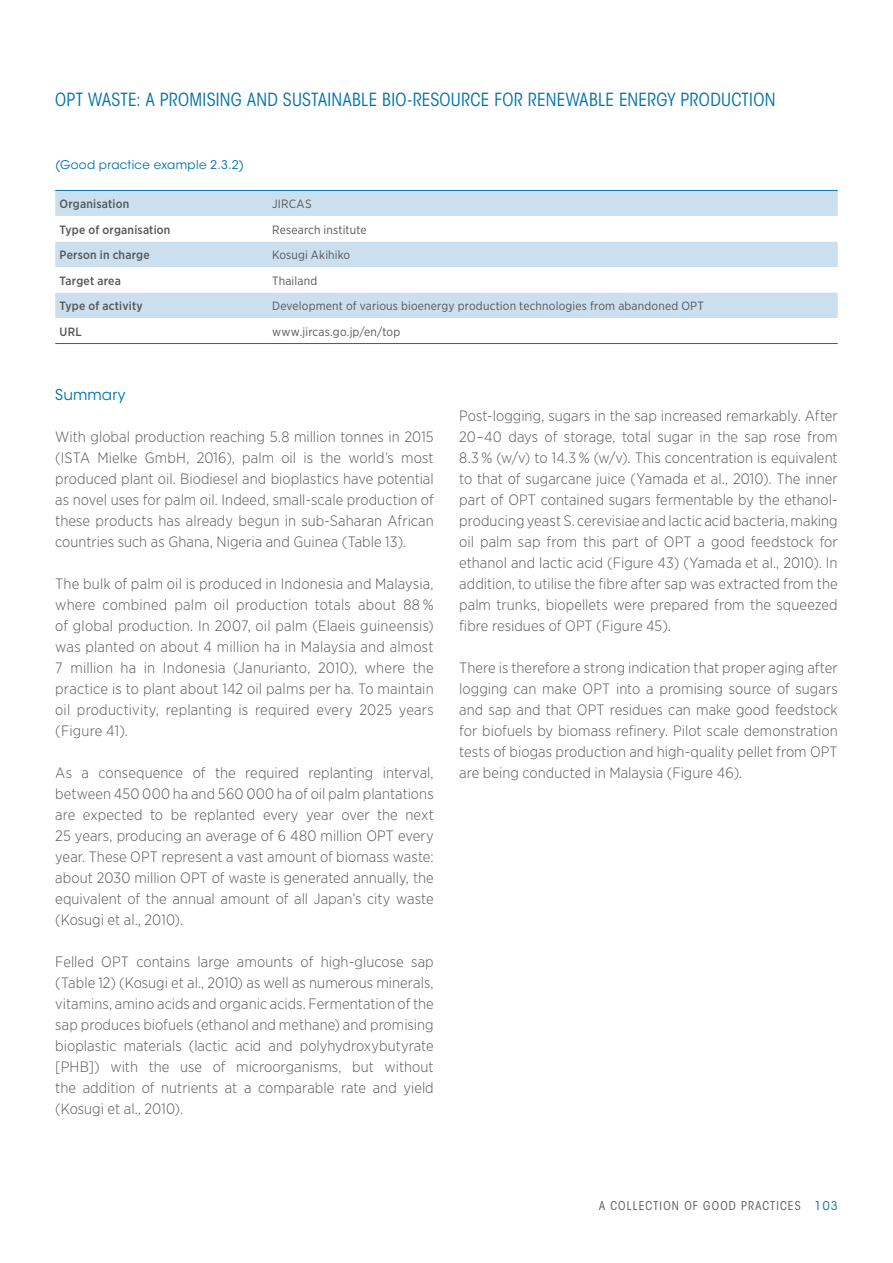
<style>
.page{position:relative;width:893px;height:1263px;background:#fff}
.page>*{position:absolute;margin:0;border:0;box-sizing:border-box;transform-origin:0 0}
.t1{font:condensed 18px "ITC Avant Garde Std";letter-spacing:.015em;color:#0073ab}
.t2{font:300 15px/21px "Gotham Narrow";letter-spacing:.005em;color:#565656;text-align:justify}
.t3{font:15px "ITC Avant Garde Std";letter-spacing:.005em;color:#0073ab}
.t4{font:12px "Gotham Narrow";letter-spacing:.015em;color:#565656}
.t5{font:500 12px "Gotham Narrow";letter-spacing:.015em;color:#565656}
.t6{font:condensed 12px "ITC Avant Garde Std";letter-spacing:.1em;color:#565656}
.t7{font:12px "ITC Avant Garde Std";letter-spacing:.025em;color:#0073ab}
.s1{font-stretch:normal;color:#0073ab}
</style>
<div class="page">
<div style="left:55px;top:191px;width:783px;height:25px;background:#cbdfef"></div>
<svg style="left:55px;top:241px;width:783px;height:77px;fill:#cbdfef"></svg>
<hr style="left:55px;top:190px;width:213px;height:1px;background:#0073ab">
<hr style="left:268px;top:190px;width:570px;height:1px;background:#0073ab">
<hr style="left:55px;top:343px;width:213px;height:1px;background:#0073ab">
<hr style="left:268px;top:343px;width:570px;height:1px;background:#0073ab">
<p class="t1" style="left:55px;top:89px;width:722px">OPT WASTE: A PROMISING AND SUSTAINABLE BIO-RESOURCE FOR RENEWABLE ENERGY PRODUCTION</p>
<p class="t7" style="left:55px;top:157px;width:190px">(Good practice example 2.3.2)</p>
<p class="t5" style="left:60px;top:196px;width:71px">Organisation</p>
<p class="t4" style="left:272px;top:196px;width:41px">JIRCAS</p>
<p class="t5" style="left:60px;top:222px;width:112px">Type of organisation</p>
<p class="t4" style="left:272px;top:222px;width:96px">Research institute</p>
<p class="t5" style="left:60px;top:247px;width:92px">Person in charge</p>
<p class="t4" style="left:272px;top:247px;width:80px">Kosugi Akihiko</p>
<p class="t5" style="left:60px;top:273px;width:63px">Target area</p>
<p class="t4" style="left:272px;top:273px;width:47px">Thailand</p>
<p class="t5" style="left:60px;top:298px;width:85px">Type of activity</p>
<p class="t4" style="left:272px;top:298px;width:433px">Development of various bioenergy production technologies from abandoned OPT</p>
<p class="t5" style="left:60px;top:324px;width:24px">URL</p>
<p class="t4" style="left:272px;top:324px;width:130px">www.jircas.go.jp/en/top</p>
<p class="t3" style="left:55px;top:386px;width:72px">Summary</p>
<p class="t2" style="left:55px;top:426px;width:380px">With global production reaching 5.8 million tonnes in 2015 (ISTA Mielke GmbH, 2016), palm oil is the world’s most produced plant oil. Biodiesel and bioplastics have potential as novel uses for palm oil. Indeed, small-scale production of these products has already begun in sub-Saharan African countries such as Ghana, Nigeria and Guinea (Table 13).</p>
<p class="t2" style="left:55px;top:573px;width:380px">The bulk of palm oil is produced in Indonesia and Malaysia, where combined palm oil production totals about 88 % of global production. In 2007, oil palm (Elaeis guineensis) was planted on about 4 million ha in Malaysia and almost 7 million ha in Indonesia (Janurianto, 2010), where the practice is to plant about 142 oil palms per ha. To maintain oil productivity, replanting is required every 2025 years (Figure 41).</p>
<p class="t2" style="left:55px;top:762px;width:380px">As a consequence of the required replanting interval, between 450 000 ha and 560 000 ha of oil palm plantations are expected to be replanted every year over the next 25 years, producing an average of 6 480 million OPT every year. These OPT represent a vast amount of biomass waste: about 2030 million OPT of waste is generated annually, the equivalent of the annual amount of all Japan’s city waste (Kosugi et al., 2010).</p>
<p class="t2" style="left:55px;top:951px;width:380px">Felled OPT contains large amounts of high-glucose sap (Table 12) (Kosugi et al., 2010) as well as numerous minerals, vitamins, amino acids and organic acids. Fermentation of the sap produces biofuels (ethanol and methane) and promising bioplastic materials (lactic acid and polyhydroxybutyrate [PHB]) with the use of microorganisms, but without the addition of nutrients at a comparable rate and yield (Kosugi et al., 2010).</p>
<p class="t2" style="left:459px;top:405px;width:380px">Post-logging, sugars in the sap increased remarkably. After 20–40 days of storage, total sugar in the sap rose from 8.3 % (w/v) to 14.3 % (w/v). This concentration is equivalent to that of sugarcane juice (Yamada et al., 2010). The inner part of OPT contained sugars fermentable by the ethanol&shy;producing yeast S. cerevisiae and lactic acid bacteria, making oil palm sap from this part of OPT a good feedstock for ethanol and lactic acid (Figure 43) (Yamada et al., 2010). In addition, to utilise the fibre after sap was extracted from the palm trunks, biopellets were prepared from the squeezed fibre residues of OPT (Figure 45).</p>
<p class="t2" style="left:459px;top:657px;width:380px">There is therefore a strong indication that proper aging after logging can make OPT into a promising source of sugars and sap and that OPT residues can make good feedstock for biofuels by biomass refinery. Pilot scale demonstration tests of biogas production and high-quality pellet from OPT are being conducted in Malaysia (Figure 46).</p>
<p class="t6" style="left:599px;top:1198px;width:240px">A COLLECTION OF GOOD PRACTICES <span class="s1">103</span></p>
</div>
